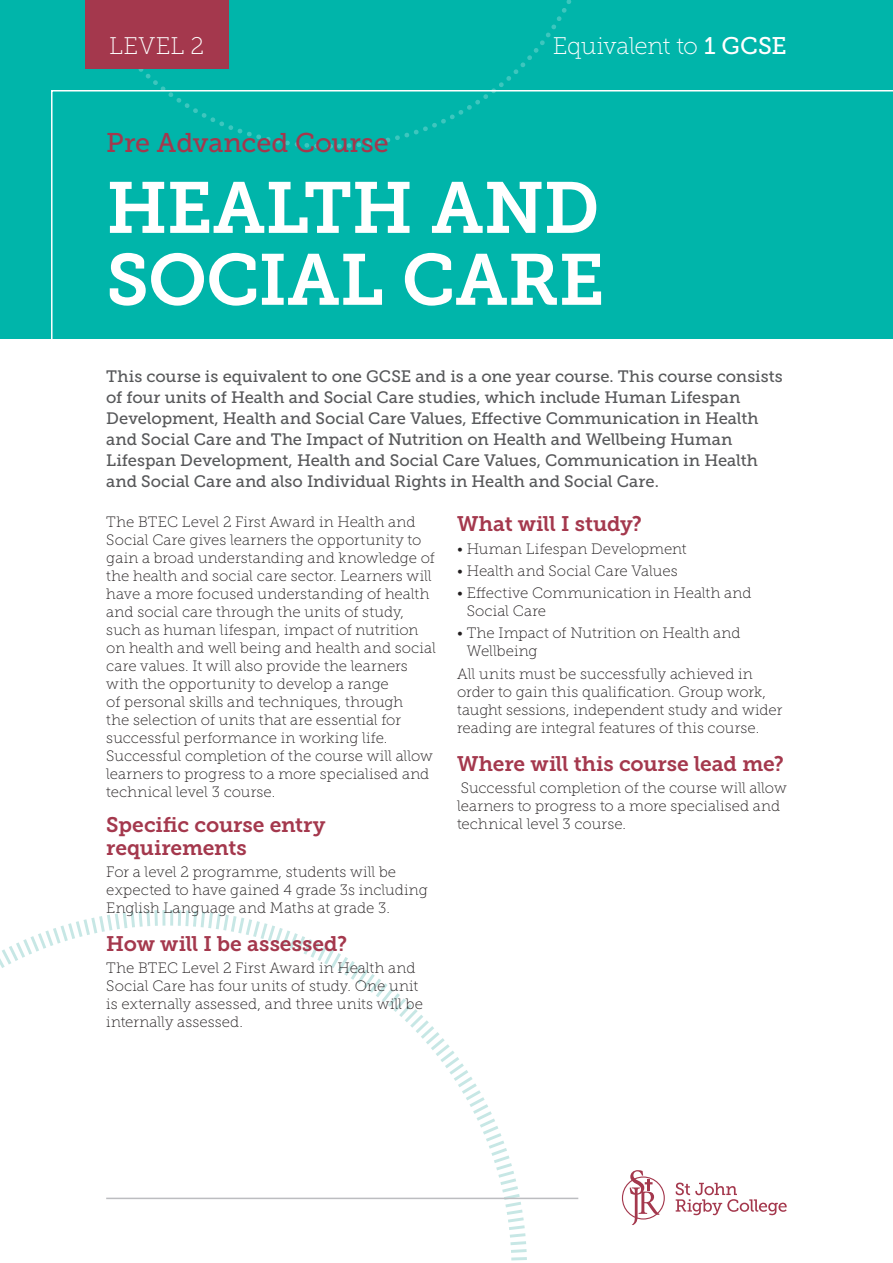
<style>
.page{position:relative;width:893px;height:1263px;background:#fff}
.page>*{position:absolute;margin:0;border:0;box-sizing:border-box;transform-origin:0 0}
.t1{font:71.85px/71.8px "Museo Slab 700";letter-spacing:-.01em;color:#fff}
.t2{font:27px "Museo Slab 500";letter-spacing:-.005em;color:#a4384d}
.t3{font:24px "Museo Slab 100";letter-spacing:-.01em;color:#fff}
.t4{font:21px/22.5px "Museo Slab 700";letter-spacing:-.005em;color:#a4384d}
.t5{font:16.5px/21px "Museo Slab 500";color:#57585a}
.t6{font:15px/18px "Museo Slab 100";color:#231f20}
.s1{font-family:"Museo Slab 500"}
</style>
<div class="page">
<svg style="left:0;top:910px;width:528px;height:351px"></svg>
<div style="left:0;top:0;width:893px;height:338px;background:#00b5aa"></div>
<svg style="left:138px;top:0;width:434px;height:90px"></svg>
<svg style="left:51px;top:90px;width:842px;height:249px"></svg>
<hr style="left:106px;top:1197px;width:472px;height:2px;background:#bcbdc0">
<div style="left:85px;top:0;width:143px;height:69px;background:#a4384d"></div>
<svg style="left:676px;top:1182px;width:111px;height:33px"></svg>
<svg style="left:622px;top:1170px;width:43px;height:55px"></svg>
<h3 class="t3" style="left:109px;top:33px;width:96px">LEVEL 2</h3>
<h3 class="t3" style="left:553px;top:33px;width:235px">Equivalent to <span class="s1">1 GCSE</span></h3>
<h2 class="t2" style="left:106px;top:128px;width:284px">Pre Advanced Course</h2>
<h1 class="t1" style="left:106px;top:173px;width:500px">HEALTH AND<br>SOCIAL CARE</h1>
<p class="t5" style="left:106px;top:366px;width:678px">This course is equivalent to one GCSE and is a one year course. This course consists of four units of Health and Social Care studies, which include Human Lifespan Development, Health and Social Care Values, Effective Communication in Health and Social Care and The Impact of Nutrition on Health and Wellbeing Human Lifespan Development, Health and Social Care Values, Communication in Health and Social Care and also Individual Rights in Health and Social Care.</p>
<p class="t6" style="left:106px;top:513px;width:331px">The BTEC Level 2 First Award in Health and Social Care gives learners the opportunity to gain a broad understanding and knowledge of the health and social care sector. Learners will have a more focused understanding of health and social care through the units of study, such as human lifespan, impact of nutrition on health and well being and health and social care values. It will also provide the learners with the opportunity to develop a range<br>of personal skills and techniques, through<br>the selection of units that are essential for successful performance in working life.<br>Successful completion of the course will allow learners to progress to a more specialised and technical level 3 course.</p>
<h3 class="t4" style="left:106px;top:814px;width:221px">Specific course entry requirements</h3>
<p class="t6" style="left:106px;top:863px;width:323px">For a level 2 programme, students will be expected to have gained 4 grade 3s including<br>English Language and Maths at grade 3.</p>
<h3 class="t4" style="left:106px;top:932px;width:242px">How will I be assessed?</h3>
<p class="t6" style="left:106px;top:959px;width:318px">The BTEC Level 2 First Award in Health and Social Care has four units of study. One unit is externally assessed, and three units will be internally assessed.</p>
<h3 class="t4" style="left:457px;top:513px;width:186px">What will I study?</h3>
<p class="t6" style="left:457px;top:540px;width:231px">• Human Lifespan Development</p>
<p class="t6" style="left:457px;top:562px;width:222px">• Health and Social Care Values</p>
<p class="t6" style="left:467px;top:584px;width:286px;text-indent:-10px">• Effective Communication in Health and<br>Social Care</p>
<p class="t6" style="left:467px;top:624px;width:275px;text-indent:-10px">• The Impact of Nutrition on Health and<br>Wellbeing</p>
<p class="t6" style="left:457px;top:665px;width:327px">All units must be successfully achieved in order to gain this qualification. Group work, taught sessions, independent study and wider reading are integral features of this course.</p>
<h3 class="t4" style="left:457px;top:752px;width:328px">Where will this course lead me?</h3>
<p class="t6" style="left:457px;top:779px;width:331px">Successful completion of the course will allow learners to progress to a more specialised and technical level 3 course.</p>
</div>
